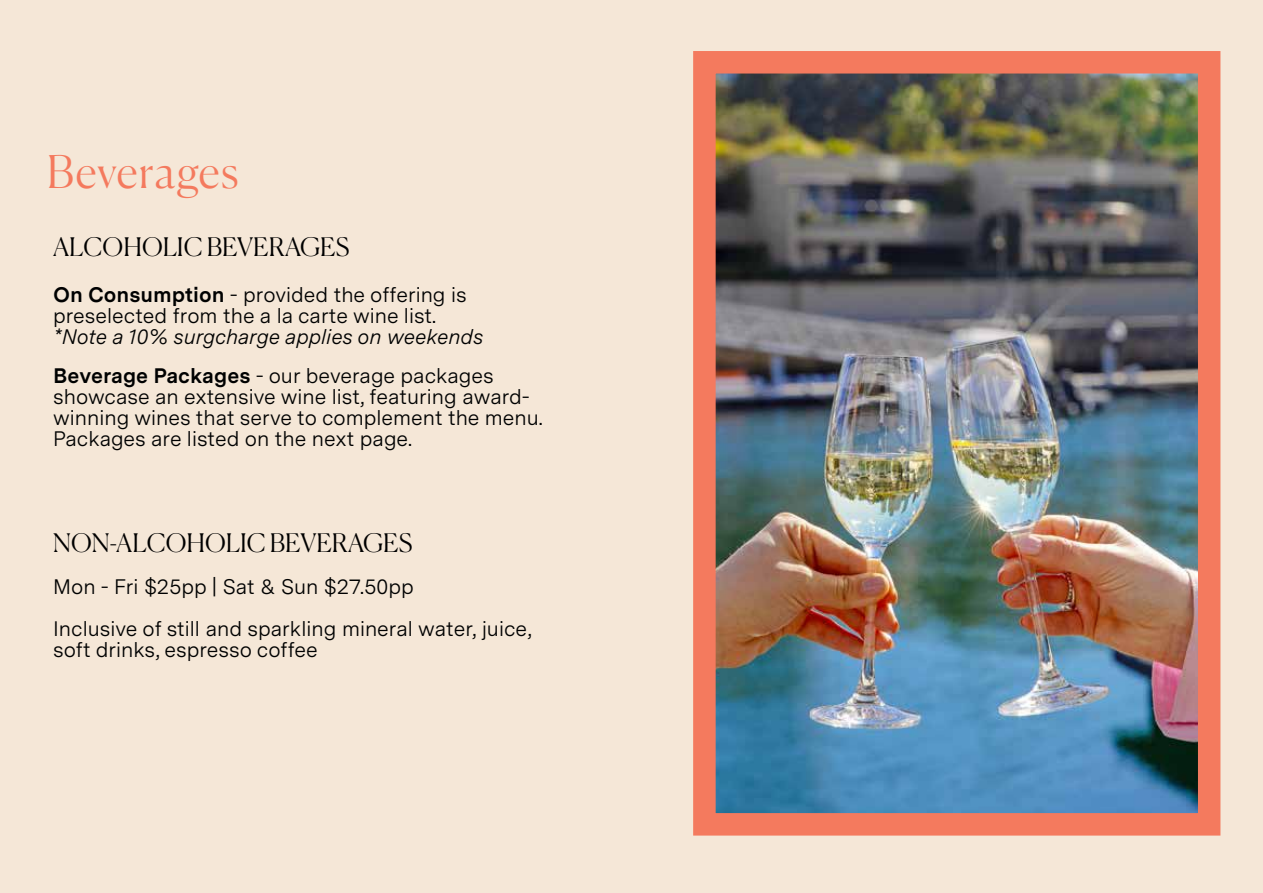
<style>
.page{position:relative;width:1263px;height:893px;background:#f5e7d7}
.page>*{position:absolute;margin:0;border:0;box-sizing:border-box;transform-origin:0 0}
.t1{font:300 45px "Canela";letter-spacing:.02em;color:#f47a5e}
.t2{font:300 25.5px "Canela";color:#000}
.t3{font:21px/21px "Messina Sans";color:#000101}
.t4{font:italic 21px/39px "Messina Sans";color:#000101}
.s1{font-weight:700}
.s2{font-weight:700;font-style:normal}
.s3{font-style:normal}
</style>
<div class="page">
<img style="left:716px;top:74px;width:481px;height:739px">
<div style="left:693px;top:51px;width:527px;height:785px;border:22px solid #f47a5e"></div>
<h1 class="t1" style="left:47px;top:136px;width:193px">Beverages</h1>
<p class="t2" style="left:53px;top:226px;width:298px">ALCOHOLIC BEVERAGES</p>
<p class="t3" style="left:53px;top:283px;width:415px"><span class="s1">On Consumption</span> - provided the offering is preselected from the a la carte wine list.</p>
<p class="t4" style="left:53px;top:316px;width:442px">*Note a 10% surgcharge applies on weekends<br><span class="s2">Beverage Packages</span> <span class="s3">- our beverage packages</span></p>
<p class="t3" style="left:53px;top:385px;width:491px">showcase an extensive wine list, featuring award&shy;winning wines that serve to complement the menu.<br>Packages are listed on the next page.</p>
<p class="t2" style="left:53px;top:523px;width:361px">NON-ALCOHOLIC BEVERAGES</p>
<p class="t3" style="left:53px;top:565px;width:480px;line-height:42px">Mon - Fri $25pp | Sat &amp; Sun $27.50pp<br>Inclusive of still and sparkling mineral water, juice,</p>
<p class="t3" style="left:53px;top:639px;width:266px">soft drinks, espresso coffee</p>
</div>
